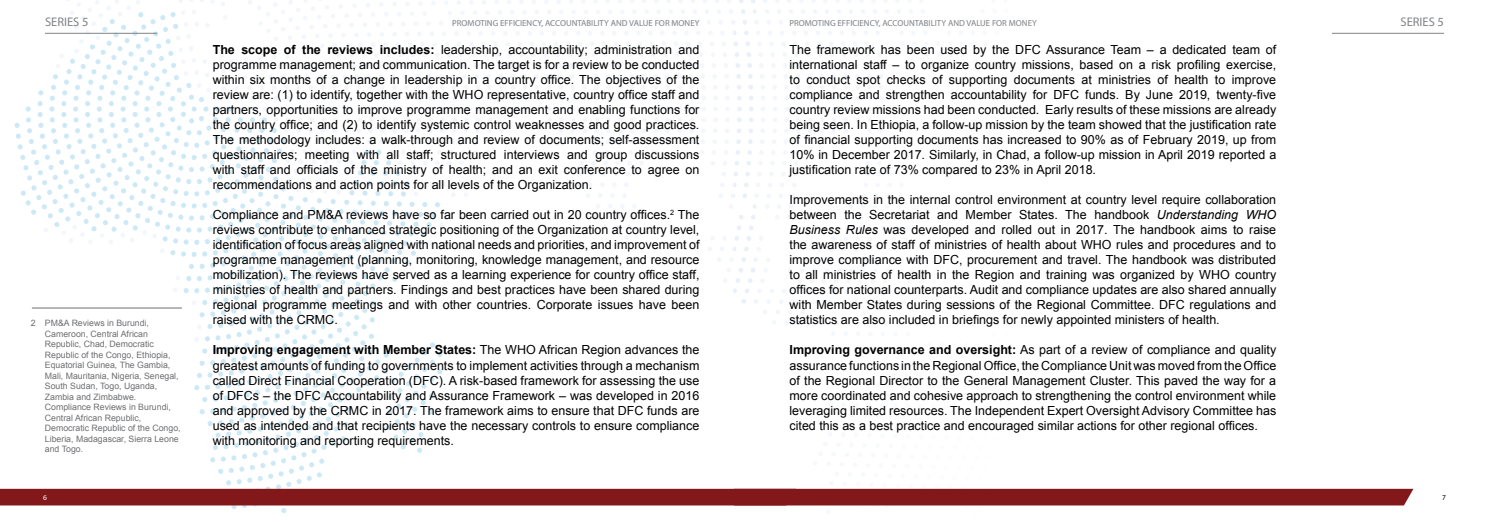
<style>
.page{position:relative;width:1489px;height:525px;background:#fff}
.page>*{position:absolute;margin:0;border:0;box-sizing:border-box;transform-origin:0 0}
.t1{font:12.5px/15px "Arial";color:#000;text-align:justify}
.t2{font:12.5px "Myriad Pro";color:#808285}
.t3{font:8.75px/10.5px "Arial";color:#6d6e71}
.t4{font:8.75px "Myriad Pro";color:#808285}
.t5{font:7.5px "Myriad Pro";color:#fff}
.t6{font:7.5px "Myriad Pro";color:#000}
.s1{font-weight:700}
.s2{font-style:italic}
</style>
<div class="page">
<hr style="left:1331px;top:33px;width:112px;height:1px;background:#808285">
<svg style="left:15px;top:12px;width:427px;height:501px"></svg>
<div style="left:0;top:488px;width:1413px;height:17px;background:#83181a"></div>
<hr style="left:45px;top:33px;width:112px;height:1px;background:#808285">
<hr style="left:32px;top:307px;width:150px;height:1px;background:#6d6e71">
<p class="t2" style="left:45px;top:14px;width:45px">SERIES 5</p>
<p class="t4" style="left:452px;top:18px;width:249px">PROMOTING EFFICIENCY, ACCOUNTABILITY AND VALUE FOR MONEY</p>
<p class="t1" style="left:213px;top:42px;width:488px"><span class="s1">The scope of the reviews includes:</span> leadership, accountability; administration and programme management; and communication. The target is for a review to be conducted within six months of a change in leadership in a country office. The objectives of the review are: (1) to identify, together with the WHO representative, country office staff and partners, opportunities to improve programme management and enabling functions for the country office; and (2) to identify systemic control weaknesses and good practices.<br>The methodology includes: a walk-through and review of documents; self-assessment questionnaires; meeting with all staff; structured interviews and group discussions with staff and officials of the ministry of health; and an exit conference to agree on recommendations and action points for all levels of the Organization.</p>
<p class="t1" style="left:213px;top:207px;width:488px">Compliance and PM&amp;A reviews have so far been carried out in 20 country offices.<sup>2</sup> The reviews contribute to enhanced strategic positioning of the Organization at country level, identification of focus areas aligned with national needs and priorities, and improvement of programme management (planning, monitoring, knowledge management, and resource mobilization). The reviews have served as a learning experience for country office staff, ministries of health and partners. Findings and best practices have been shared during regional programme meetings and with other countries. Corporate issues have been raised with the CRMC.</p>
<p class="t1" style="left:213px;top:342px;width:488px"><span class="s1">Improving engagement with Member States:</span> The WHO African Region advances the greatest amounts of funding to governments to implement activities through a mechanism called Direct Financial Cooperation (DFC). A risk-based framework for assessing the use of DFCs – the DFC Accountability and Assurance Framework – was developed in 2016 and approved by the CRMC in 2017. The framework aims to ensure that DFC funds are used as intended and that recipients have the necessary controls to ensure compliance with monitoring and reporting requirements.</p>
<p class="t3" style="left:45px;top:317px;width:137px;text-indent:-14px">2 PM&amp;A Reviews in Burundi,<br>Cameroon, Central African<br>Republic, Chad, Democratic<br>Republic of the Congo, Ethiopia,<br>Equatorial Guinea, The Gambia,<br>Mali, Mauritania, Nigeria, Senegal,<br>South Sudan, Togo, Uganda,<br>Zambia and Zimbabwe.<br>Compliance Reviews in Burundi,<br>Central African Republic,<br>Democratic Republic of the Congo,<br>Liberia, Madagascar, Sierra Leone and Togo.</p>
<p class="t4" style="left:789px;top:18px;width:249px">PROMOTING EFFICIENCY, ACCOUNTABILITY AND VALUE FOR MONEY</p>
<p class="t2" style="left:1400px;top:14px;width:45px">SERIES 5</p>
<p class="t1" style="left:789px;top:42px;width:488px">The framework has been used by the DFC Assurance Team – a dedicated team of international staff – to organize country missions, based on a risk profiling exercise, to conduct spot checks of supporting documents at ministries of health to improve compliance and strengthen accountability for DFC funds. By June 2019, twenty-five country review missions had been conducted. Early results of these missions are already being seen. In Ethiopia, a follow-up mission by the team showed that the justification rate of financial supporting documents has increased to 90% as of February 2019, up from 10% in December 2017. Similarly, in Chad, a follow-up mission in April 2019 reported a justification rate of 73% compared to 23% in April 2018.</p>
<p class="t1" style="left:789px;top:192px;width:488px">Improvements in the internal control environment at country level require collaboration between the Secretariat and Member States. The handbook <span class="s2">Understanding WHO Business Rules</span> was developed and rolled out in 2017. The handbook aims to raise the awareness of staff of ministries of health about WHO rules and procedures and to improve compliance with DFC, procurement and travel. The handbook was distributed to all ministries of health in the Region and training was organized by WHO country offices for national counterparts. Audit and compliance updates are also shared annually with Member States during sessions of the Regional Committee. DFC regulations and statistics are also included in briefings for newly appointed ministers of health.</p>
<p class="t1" style="left:789px;top:342px;width:488px"><span class="s1">Improving governance and oversight:</span> As part of a review of compliance and quality assurance functions in the Regional Office, the Compliance Unit was moved from the Office of the Regional Director to the General Management Cluster. This paved the way for a more coordinated and cohesive approach to strengthening the control environment while leveraging limited resources. The Independent Expert Oversight Advisory Committee has cited this as a best practice and encouraged similar actions for other regional offices.</p>
<p class="t5" style="left:43px;top:492px;width:5px">6</p>
<p class="t6" style="left:1441px;top:492px;width:5px">7</p>
</div>
